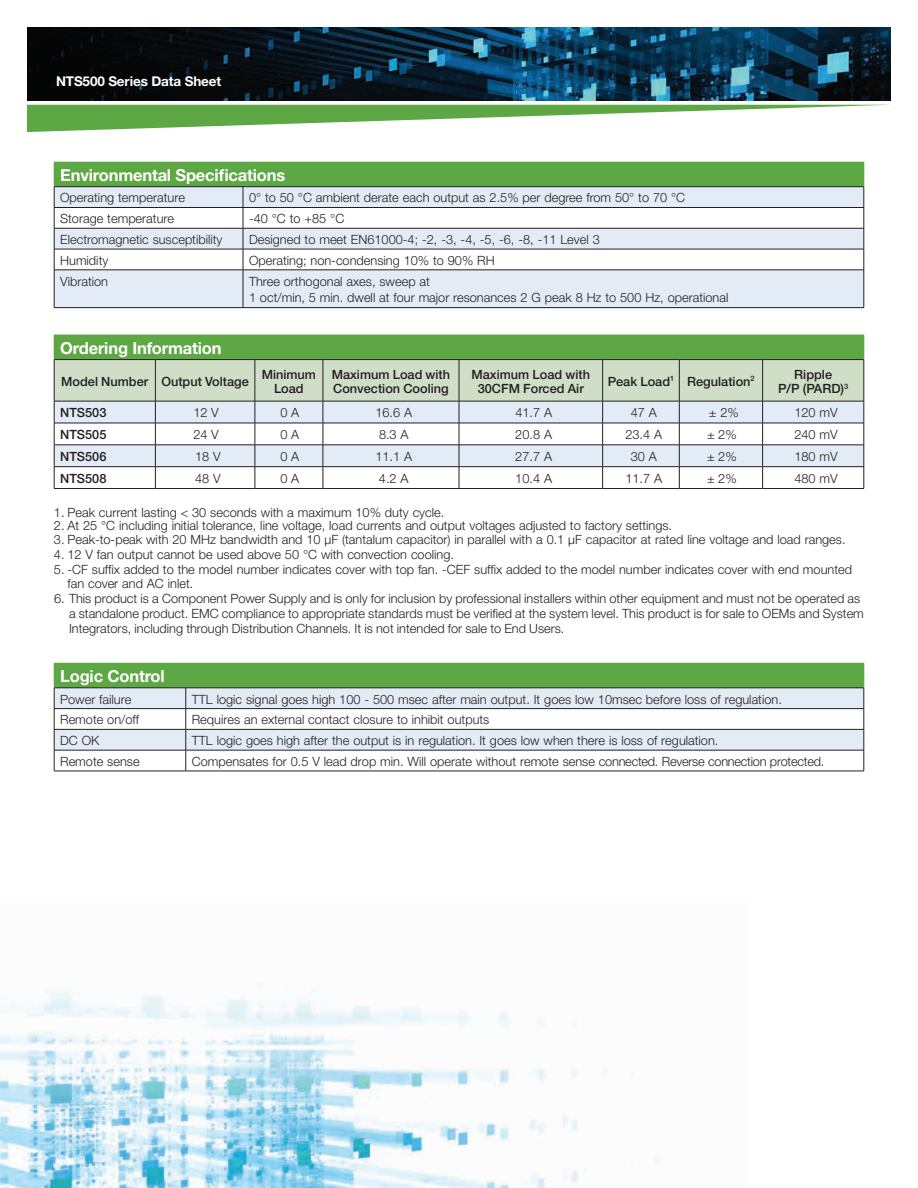
<style>
.page{position:relative;width:918px;height:1188px;background:#fff}
.page>*{position:absolute;margin:0;border:0;box-sizing:border-box;transform-origin:0 0}
.t1{font:700 16.5px "Helvetica Neue LT Std";letter-spacing:-.01em;color:#fff}
.t2{font:700 13.5px "Helvetica Neue LT Std";letter-spacing:-.01em;color:#fff}
.t3{font:300 12.75px/15px "Helvetica Neue LT Std";color:#231f20}
.t4{font:500 12.75px/14.2px "Helvetica Neue LT Std";color:#231f20;text-align:center}
</style>
<div class="page">
<img style="left:27px;top:27px;width:864px;height:73px">
<svg style="left:27px;top:105px;width:854px;height:27px"></svg>
<img style="left:0;top:991px;width:660px;height:197px">
<div style="left:54px;top:162px;width:810px;height:25px;background:#5da844"></div>
<div style="left:55px;top:187px;width:809px;height:120px;background:#e3ecf6"></div>
<svg style="left:55px;top:208px;width:809px;height:62px"></svg>
<hr style="left:54px;top:186px;width:189px;height:1px;background:#231f20">
<hr style="left:243px;top:186px;width:621px;height:1px;background:#231f20">
<hr style="left:54px;top:207px;width:189px;height:1px;background:#231f20">
<hr style="left:243px;top:207px;width:621px;height:1px;background:#231f20">
<hr style="left:54px;top:228px;width:189px;height:1px;background:#231f20">
<hr style="left:243px;top:228px;width:621px;height:1px;background:#231f20">
<hr style="left:54px;top:249px;width:189px;height:1px;background:#231f20">
<hr style="left:243px;top:249px;width:621px;height:1px;background:#231f20">
<svg style="left:243px;top:187px;width:1px;height:83px"></svg>
<hr style="left:54px;top:270px;width:189px;height:1px;background:#231f20">
<hr style="left:54px;top:270px;width:1px;height:37px;background:#231f20">
<hr style="left:243px;top:270px;width:621px;height:1px;background:#231f20">
<hr style="left:243px;top:270px;width:1px;height:37px;background:#231f20">
<hr style="left:864px;top:270px;width:1px;height:37px;background:#231f20">
<hr style="left:54px;top:307px;width:189px;height:1px;background:#231f20">
<hr style="left:243px;top:307px;width:621px;height:1px;background:#231f20">
<svg style="left:54px;top:186px;width:1px;height:84px"></svg>
<svg style="left:864px;top:162px;width:1px;height:108px"></svg>
<svg style="left:54px;top:335px;width:811px;height:153px"></svg>
<hr style="left:54px;top:488px;width:101px;height:1px;background:#231f20">
<hr style="left:155px;top:488px;width:100px;height:1px;background:#231f20">
<hr style="left:255px;top:488px;width:68px;height:1px;background:#231f20">
<hr style="left:323px;top:488px;width:136px;height:1px;background:#231f20">
<hr style="left:459px;top:488px;width:144px;height:1px;background:#231f20">
<hr style="left:603px;top:488px;width:76px;height:1px;background:#231f20">
<hr style="left:679px;top:488px;width:84px;height:1px;background:#231f20">
<hr style="left:763px;top:488px;width:101px;height:1px;background:#231f20">
<div style="left:54px;top:663px;width:810px;height:25px;background:#5da844"></div>
<div style="left:55px;top:689px;width:809px;height:19px;background:#e3ecf6"></div>
<svg style="left:55px;top:709px;width:809px;height:62px"></svg>
<hr style="left:54px;top:688px;width:132px;height:1px;background:#231f20">
<hr style="left:186px;top:688px;width:678px;height:1px;background:#231f20">
<hr style="left:54px;top:708px;width:132px;height:1px;background:#231f20">
<hr style="left:186px;top:708px;width:678px;height:1px;background:#231f20">
<hr style="left:54px;top:729px;width:132px;height:1px;background:#231f20">
<hr style="left:186px;top:729px;width:678px;height:1px;background:#231f20">
<hr style="left:54px;top:750px;width:132px;height:1px;background:#231f20">
<hr style="left:186px;top:750px;width:678px;height:1px;background:#231f20">
<svg style="left:186px;top:688px;width:1px;height:83px"></svg>
<hr style="left:54px;top:771px;width:132px;height:1px;background:#231f20">
<hr style="left:186px;top:771px;width:678px;height:1px;background:#231f20">
<svg style="left:54px;top:687px;width:1px;height:84px"></svg>
<svg style="left:864px;top:663px;width:1px;height:108px"></svg>
<p class="t2" style="left:56px;top:72px;width:167px">NTS500 Series Data Sheet</p>
<p class="t1" style="left:60px;top:165px;width:227px">Environmental Specifications</p>
<p class="t3" style="left:60px;top:190px;width:126px">Operating temperature</p>
<p class="t3" style="left:249px;top:190px;width:438px">0° to 50 °C ambient derate each output as 2.5% per degree from 50° to 70 °C</p>
<p class="t3" style="left:60px;top:211px;width:115px">Storage temperature</p>
<p class="t3" style="left:249px;top:211px;width:97px">-40 °C to +85 °C</p>
<p class="t3" style="left:60px;top:232px;width:164px">Electromagnetic susceptibility</p>
<p class="t3" style="left:249px;top:232px;width:352px">Designed to meet EN61000-4; -2, -3, -4, -5, -6, -8, -11 Level 3</p>
<p class="t3" style="left:60px;top:252px;width:50px">Humidity</p>
<p class="t3" style="left:249px;top:252px;width:247px">Operating; non-condensing 10% to 90% RH</p>
<p class="t3" style="left:60px;top:274px;width:49px">Vibration</p>
<p class="t3" style="left:249px;top:274px;width:481px">Three orthogonal axes, sweep at<br>1 oct/min, 5 min. dwell at four major resonances 2 G peak 8 Hz to 500 Hz, operational</p>
<p class="t1" style="left:60px;top:338px;width:163px">Ordering Information</p>
<p class="t4" style="left:61px;top:374px;width:189px">Model Number Output Voltage</p>
<p class="t4" style="left:262px;top:367px;width:56px">Minimum<br>Load</p>
<p class="t4" style="left:332px;top:367px;width:120px;text-align:left">Maximum Load with<br>Convection Cooling</p>
<p class="t4" style="left:472px;top:367px;width:120px">Maximum Load with<br>30CFM Forced Air</p>
<p class="t4" style="left:608px;top:374px;width:149px">Peak Load<sup>1</sup> Regulation<sup>2</sup></p>
<p class="t4" style="left:778px;top:367px;width:72px">Ripple<br>P/P (PARD)<sup>3</sup></p>
<p class="t4" style="left:60px;top:406px;width:48px">NTS503</p>
<p class="t3" style="left:194px;top:405px;width:27px">12 V</p>
<p class="t3" style="left:281px;top:405px;width:20px">0 A</p>
<p class="t3" style="left:375px;top:405px;width:38px">16.6 A</p>
<p class="t3" style="left:515px;top:405px;width:38px">41.7 A</p>
<p class="t3" style="left:631px;top:405px;width:28px">47 A</p>
<p class="t3" style="left:709px;top:405px;width:31px">± 2%</p>
<p class="t3" style="left:794px;top:405px;width:45px">120 mV</p>
<p class="t4" style="left:60px;top:427px;width:48px">NTS505</p>
<p class="t3" style="left:193px;top:427px;width:27px">24 V</p>
<p class="t3" style="left:281px;top:427px;width:20px">0 A</p>
<p class="t3" style="left:379px;top:427px;width:31px">8.3 A</p>
<p class="t3" style="left:515px;top:427px;width:38px">20.8 A</p>
<p class="t3" style="left:625px;top:427px;width:38px">23.4 A</p>
<p class="t3" style="left:707px;top:427px;width:31px">± 2%</p>
<p class="t3" style="left:794px;top:427px;width:45px">240 mV</p>
<p class="t4" style="left:60px;top:449px;width:48px">NTS506</p>
<p class="t3" style="left:195px;top:449px;width:27px">18 V</p>
<p class="t3" style="left:281px;top:449px;width:20px">0 A</p>
<p class="t3" style="left:375px;top:449px;width:38px">11.1 A</p>
<p class="t3" style="left:515px;top:449px;width:38px">27.7 A</p>
<p class="t3" style="left:631px;top:449px;width:28px">30 A</p>
<p class="t3" style="left:707px;top:449px;width:31px">± 2%</p>
<p class="t3" style="left:794px;top:449px;width:45px">180 mV</p>
<p class="t4" style="left:60px;top:471px;width:48px">NTS508</p>
<p class="t3" style="left:195px;top:471px;width:27px">48 V</p>
<p class="t3" style="left:281px;top:471px;width:20px">0 A</p>
<p class="t3" style="left:379px;top:471px;width:31px">4.2 A</p>
<p class="t3" style="left:515px;top:471px;width:38px">10.4 A</p>
<p class="t3" style="left:625px;top:471px;width:38px">11.7 A</p>
<p class="t3" style="left:707px;top:471px;width:31px">± 2%</p>
<p class="t3" style="left:794px;top:471px;width:45px">480 mV</p>
<p class="t3" style="left:54px;top:504px;width:392px">1. Peak current lasting &lt; 30 seconds with a maximum 10% duty cycle.</p>
<p class="t3" style="left:54px;top:518px;width:620px">2. At 25 °C including initial tolerance, line voltage, load currents and output voltages adjusted to factory settings.</p>
<p class="t3" style="left:54px;top:531px;width:793px">3. Peak-to-peak with 20 MHz bandwidth and 10 µF (tantalum capacitor) in parallel with a 0.1 µF capacitor at rated line voltage and load ranges.</p>
<p class="t3" style="left:54px;top:547px;width:402px">4. 12 V fan output cannot be used above 50 °C with convection cooling.</p>
<p class="t3" style="left:67px;top:563px;width:786px;line-height:13.5px;text-indent:-14px">5. -CF suffix added to the model number indicates cover with top fan. -CEF suffix added to the model number indicates cover with end mounted fan cover and AC inlet.</p>
<p class="t3" style="left:69px;top:591px;width:796px;text-indent:-15px">6. This product is a Component Power Supply and is only for inclusion by professional installers within other equipment and must not be operated as a standalone product. EMC compliance to appropriate standards must be verified at the system level. This product is for sale to OEMs and System<br>Integrators, including through Distribution Channels. It is not intended for sale to End Users.</p>
<p class="t1" style="left:60px;top:666px;width:106px">Logic Control</p>
<p class="t3" style="left:60px;top:691px;width:73px">Power failure</p>
<p class="t3" style="left:192px;top:691px;width:592px">TTL logic signal goes high 100 - 500 msec after main output. It goes low 10msec before loss of regulation.</p>
<p class="t3" style="left:60px;top:712px;width:80px">Remote on/off</p>
<p class="t3" style="left:192px;top:712px;width:299px">Requires an external contact closure to inhibit outputs</p>
<p class="t3" style="left:60px;top:733px;width:41px">DC OK</p>
<p class="t3" style="left:192px;top:733px;width:528px">TTL logic goes high after the output is in regulation. It goes low when there is loss of regulation.</p>
<p class="t3" style="left:60px;top:754px;width:81px">Remote sense</p>
<p class="t3" style="left:192px;top:754px;width:634px">Compensates for 0.5 V lead drop min. Will operate without remote sense connected. Reverse connection protected.</p>
</div>
